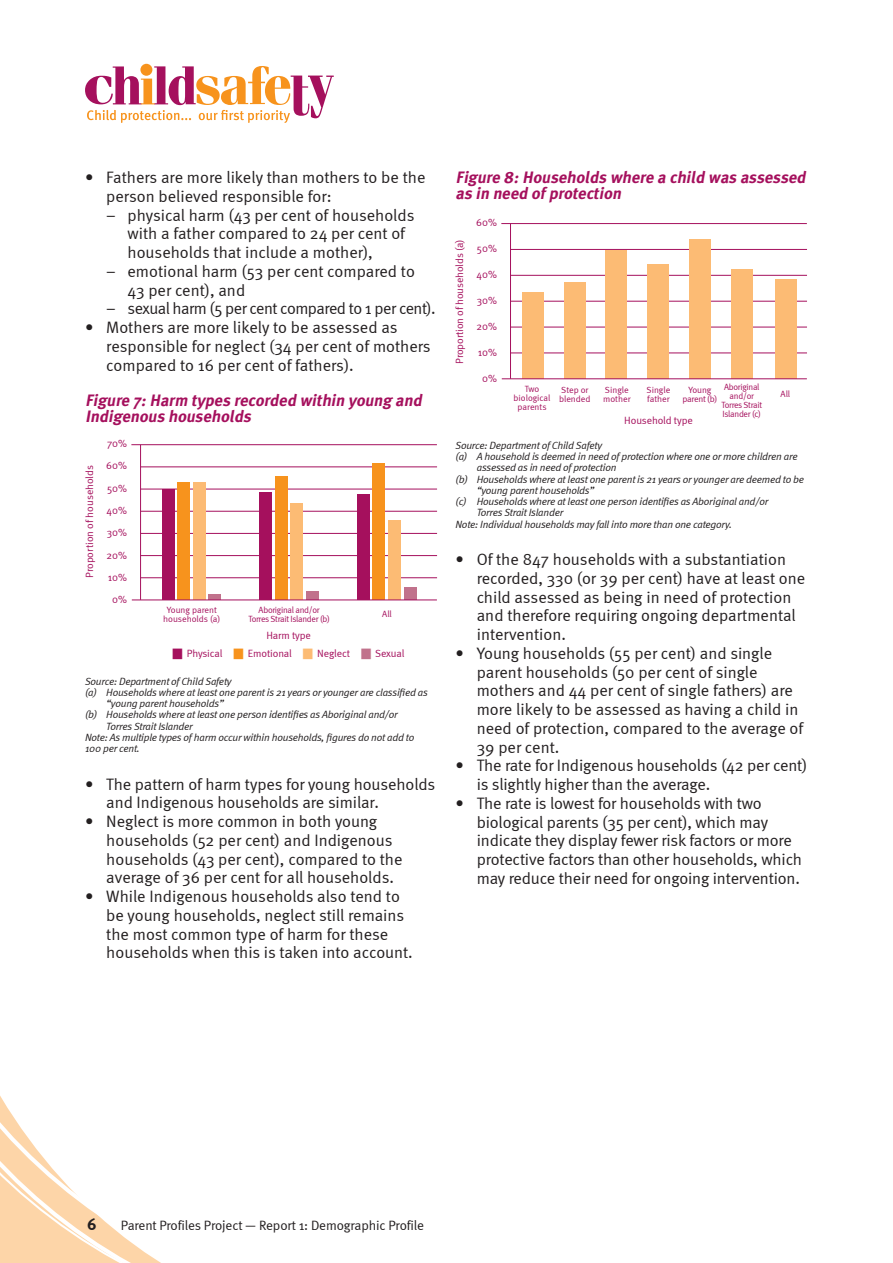
<style>
.page{position:relative;width:893px;height:1263px;background:#fff}
.page>*{position:absolute;margin:0;border:0;box-sizing:border-box;transform-origin:0 0}
.t1{font:16.5px/18.8px "Meta Normal";letter-spacing:-.005em;color:#231f20}
.t2{font:italic 700 16.5px/16.5px "Meta Plus";color:#a5105d}
.t3{font:16.5px "Meta Normal";letter-spacing:-.03em;color:#231f20}
.t4{font:700 16.5px "Meta";color:#231f20}
.t5{font:13.5px "Meta Normal";letter-spacing:-.01em;color:#231f20}
.t6{font:italic 10.5px/11.2px "Meta Normal";letter-spacing:-.02em;color:#231f20}
.t7{font:10.5px "Meta Normal";letter-spacing:-.01em;color:#a5105d}
.t8{font:9px/9px "Meta Normal";letter-spacing:-.015em;color:#a5105d;text-align:center}
</style>
<div class="page">
<svg style="left:0;top:574px;width:438px;height:689px"></svg>
<svg style="left:0;top:1193px;width:90px;height:70px;background:#fdd9b1"></svg>
<div style="left:140px;top:64px;width:12px;height:12px;background:#f7931d;border-radius:50%"></div>
<svg style="left:85px;top:66px;width:249px;height:57px"></svg>
<hr style="left:510px;top:249px;width:297px;height:1px;background:#a5105d">
<hr style="left:510px;top:275px;width:297px;height:1px;background:#a5105d">
<hr style="left:510px;top:327px;width:297px;height:1px;background:#a5105d">
<hr style="left:510px;top:353px;width:297px;height:1px;background:#a5105d">
<hr style="left:510px;top:301px;width:297px;height:1px;background:#a5105d">
<div style="left:522px;top:292px;width:22px;height:87px;background:#fcbb74"></div>
<div style="left:606px;top:250px;width:21px;height:129px;background:#fcbb74"></div>
<div style="left:689px;top:239px;width:21px;height:140px;background:#fcbb74"></div>
<div style="left:564px;top:282px;width:21px;height:97px;background:#fcbb74"></div>
<div style="left:647px;top:264px;width:22px;height:115px;background:#fcbb74"></div>
<div style="left:731px;top:269px;width:21px;height:110px;background:#fcbb74"></div>
<div style="left:775px;top:279px;width:22px;height:100px;background:#fcbb74"></div>
<hr style="left:510px;top:224px;width:1px;height:155px;background:#a5105d">
<hr style="left:501px;top:223px;width:306px;height:1px;background:#a5105d">
<hr style="left:502px;top:379px;width:305px;height:1px;background:#a5105d">
<hr style="left:141px;top:467px;width:296px;height:1px;background:#a5105d">
<hr style="left:141px;top:489px;width:296px;height:1px;background:#a5105d">
<hr style="left:141px;top:533px;width:296px;height:1px;background:#a5105d">
<hr style="left:141px;top:555px;width:296px;height:1px;background:#a5105d">
<hr style="left:141px;top:577px;width:296px;height:1px;background:#a5105d">
<hr style="left:141px;top:511px;width:296px;height:1px;background:#a5105d">
<div style="left:193px;top:483px;width:12px;height:117px;background:#fcbb74"></div>
<div style="left:178px;top:483px;width:12px;height:117px;background:#f7931d"></div>
<div style="left:162px;top:489px;width:12px;height:111px;background:#a5105d"></div>
<div style="left:209px;top:594px;width:12px;height:6px;background:#c1728c"></div>
<div style="left:291px;top:503px;width:12px;height:97px;background:#fcbb74"></div>
<div style="left:275px;top:476px;width:12px;height:124px;background:#f7931d"></div>
<div style="left:260px;top:492px;width:12px;height:108px;background:#a5105d"></div>
<div style="left:306px;top:591px;width:13px;height:9px;background:#c1728c"></div>
<div style="left:388px;top:520px;width:13px;height:80px;background:#fcbb74"></div>
<div style="left:373px;top:463px;width:12px;height:137px;background:#f7931d"></div>
<div style="left:357px;top:494px;width:12px;height:106px;background:#a5105d"></div>
<div style="left:404px;top:588px;width:12px;height:12px;background:#c1728c"></div>
<hr style="left:140px;top:445px;width:1px;height:155px;background:#a5105d">
<hr style="left:131px;top:444px;width:306px;height:1px;background:#a5105d">
<hr style="left:132px;top:600px;width:305px;height:1px;background:#a5105d">
<svg style="left:173px;top:648px;width:9px;height:11px"></svg>
<svg style="left:234px;top:648px;width:9px;height:11px"></svg>
<svg style="left:303px;top:648px;width:10px;height:11px"></svg>
<svg style="left:361px;top:648px;width:10px;height:11px"></svg>
<p class="t1" style="left:106px;top:168px;width:321px;text-indent:-21px">• Fathers are more likely than mothers to be the person believed responsible for:</p>
<p class="t1" style="left:128px;top:205px;width:288px;text-indent:-21px">– physical harm (43 per cent of households with a father compared to 24 per cent of households that include a mother),</p>
<p class="t1" style="left:128px;top:262px;width:289px;text-indent:-21px">– emotional harm (53 per cent compared to<br>43 per cent), and</p>
<p class="t3" style="left:106px;top:299px;width:331px">– sexual harm (5 per cent compared to 1 per cent).</p>
<p class="t1" style="left:106px;top:318px;width:326px;text-indent:-21px">• Mothers are more likely to be assessed as responsible for neglect (34 per cent of mothers compared to 16 per cent of fathers).</p>
<p class="t2" style="left:85px;top:392px;width:342px">Figure 7:Harm types recorded within young and<br>Indigenous households</p>
<p class="t7" style="left:84px;top:578px;width:114px;rotate:-90deg">Proportion of households</p>
<p class="t7" style="left:107px;top:437px;width:21px">70%</p>
<p class="t7" style="left:106px;top:459px;width:22px">60%</p>
<p class="t7" style="left:107px;top:482px;width:22px">50%</p>
<p class="t7" style="left:107px;top:526px;width:22px">30%</p>
<p class="t7" style="left:106px;top:549px;width:22px">20%</p>
<p class="t7" style="left:107px;top:504px;width:22px">40%</p>
<p class="t7" style="left:108px;top:571px;width:21px">10%</p>
<p class="t7" style="left:112px;top:593px;width:16px">0%</p>
<p class="t8" style="left:163px;top:605px;width:59px">Young parent households (a)</p>
<p class="t8" style="left:259px;top:606px;width:63px">Aboriginal and/or</p>
<p class="t8" style="left:248px;top:615px;width:83px">Torres Strait Islander (b)</p>
<p class="t7" style="left:266px;top:629px;width:46px">Harm type</p>
<p class="t8" style="left:382px;top:609px;width:11px">All</p>
<p class="t7" style="left:187px;top:647px;width:37px">Physical</p>
<p class="t7" style="left:248px;top:647px;width:46px">Emotional</p>
<p class="t7" style="left:317px;top:647px;width:34px">Neglect</p>
<p class="t7" style="left:375px;top:647px;width:31px">Sexual</p>
<p class="t6" style="left:85px;top:675px;width:148px">Source: Department of Child Safety</p>
<p class="t6" style="left:106px;top:686px;width:323px;text-indent:-21px">(a) Households where at least one parent is 21 years or younger are classified as “young parent households”</p>
<p class="t6" style="left:106px;top:709px;width:293px;text-indent:-21px">(b) Households where at least one person identifies as Aboriginal and/or<br>Torres Strait Islander</p>
<p class="t6" style="left:85px;top:731px;width:331px">Note: As multiple types of harm occur within households, figures do not add to<br>100 per cent.</p>
<p class="t1" style="left:106px;top:774px;width:330px;text-indent:-21px">• The pattern of harm types for young households and Indigenous households are similar.</p>
<p class="t1" style="left:106px;top:812px;width:298px;text-indent:-21px">• Neglect is more common in both young households (52 per cent) and Indigenous households (43 per cent), compared to the average of 36 per cent for all households.</p>
<p class="t1" style="left:106px;top:887px;width:308px;text-indent:-21px">• While Indigenous households also tend to be young households, neglect still remains the most common type of harm for these households when this is taken into account.</p>
<p class="t2" style="left:455px;top:169px;width:355px">Figure 8:Households where a child was assessed as in need of protection</p>
<p class="t7" style="left:454px;top:364px;width:126px;rotate:-90deg">Proportion of households (a)</p>
<p class="t7" style="left:476px;top:216px;width:22px">60%</p>
<p class="t7" style="left:477px;top:242px;width:22px">50%</p>
<p class="t7" style="left:476px;top:268px;width:22px">40%</p>
<p class="t7" style="left:477px;top:294px;width:22px">30%</p>
<p class="t7" style="left:476px;top:320px;width:22px">20%</p>
<p class="t7" style="left:478px;top:346px;width:21px">10%</p>
<p class="t7" style="left:482px;top:372px;width:16px">0%</p>
<p class="t8" style="left:525px;top:385px;width:16px">Two</p>
<p class="t8" style="left:514px;top:394px;width:38px">biological parents</p>
<p class="t8" style="left:561px;top:385px;width:29px">Step or</p>
<p class="t8" style="left:559px;top:394px;width:33px">blended</p>
<p class="t8" style="left:721px;top:382px;width:42px">Aboriginal and/or<br>Torres Strait<br>Islander (c)</p>
<p class="t8" style="left:605px;top:385px;width:25px">Single</p>
<p class="t8" style="left:603px;top:394px;width:29px">mother</p>
<p class="t8" style="left:647px;top:385px;width:25px">Single</p>
<p class="t8" style="left:647px;top:394px;width:24px">father</p>
<p class="t8" style="left:688px;top:385px;width:25px">Young</p>
<p class="t8" style="left:682px;top:394px;width:37px">parent (b)</p>
<p class="t7" style="left:624px;top:414px;width:70px">Household type</p>
<p class="t8" style="left:781px;top:390px;width:11px">All</p>
<p class="t6" style="left:455px;top:439px;width:148px">Source: Department of Child Safety</p>
<p class="t6" style="left:477px;top:451px;width:322px;text-indent:-21px">(a) A household is deemed in need of protection where one or more children are assessed as in need of protection</p>
<p class="t6" style="left:477px;top:473px;width:329px;text-indent:-21px">(b) Households where at least one parent is 21 years or younger are deemed to be “young parent households”</p>
<p class="t6" style="left:477px;top:496px;width:293px;text-indent:-21px">(c) Households where at least one person identifies as Aboriginal and/or<br>Torres Strait Islander</p>
<p class="t6" style="left:455px;top:518px;width:278px">Note: Individual households may fall into more than one category.</p>
<p class="t1" style="left:477px;top:550px;width:330px;text-indent:-21px">• Of the 847 households with a substantiation recorded, 330 (or 39 per cent) have at least one child assessed as being in need of protection and therefore requiring ongoing departmental intervention.</p>
<p class="t1" style="left:477px;top:643px;width:328px;text-indent:-21px">• Young households (55 per cent) and single parent households (50 per cent of single mothers and 44 per cent of single fathers) are more likely to be assessed as having a child in need of protection, compared to the average of 39 per cent.</p>
<p class="t1" style="left:477px;top:756px;width:332px;text-indent:-21px">• The rate for Indigenous households (42 per cent) is slightly higher than the average.</p>
<p class="t1" style="left:477px;top:793px;width:327px;text-indent:-21px">• The rate is lowest for households with two biological parents (35 per cent), which may indicate they display fewer risk factors or more protective factors than other households, which may reduce their need for ongoing intervention.</p>
<p class="t4" style="left:87px;top:1215px;width:11px">6</p>
<p class="t5" style="left:121px;top:1218px;width:305px">Parent Profiles Project — Report 1: Demographic Profile</p>
</div>
